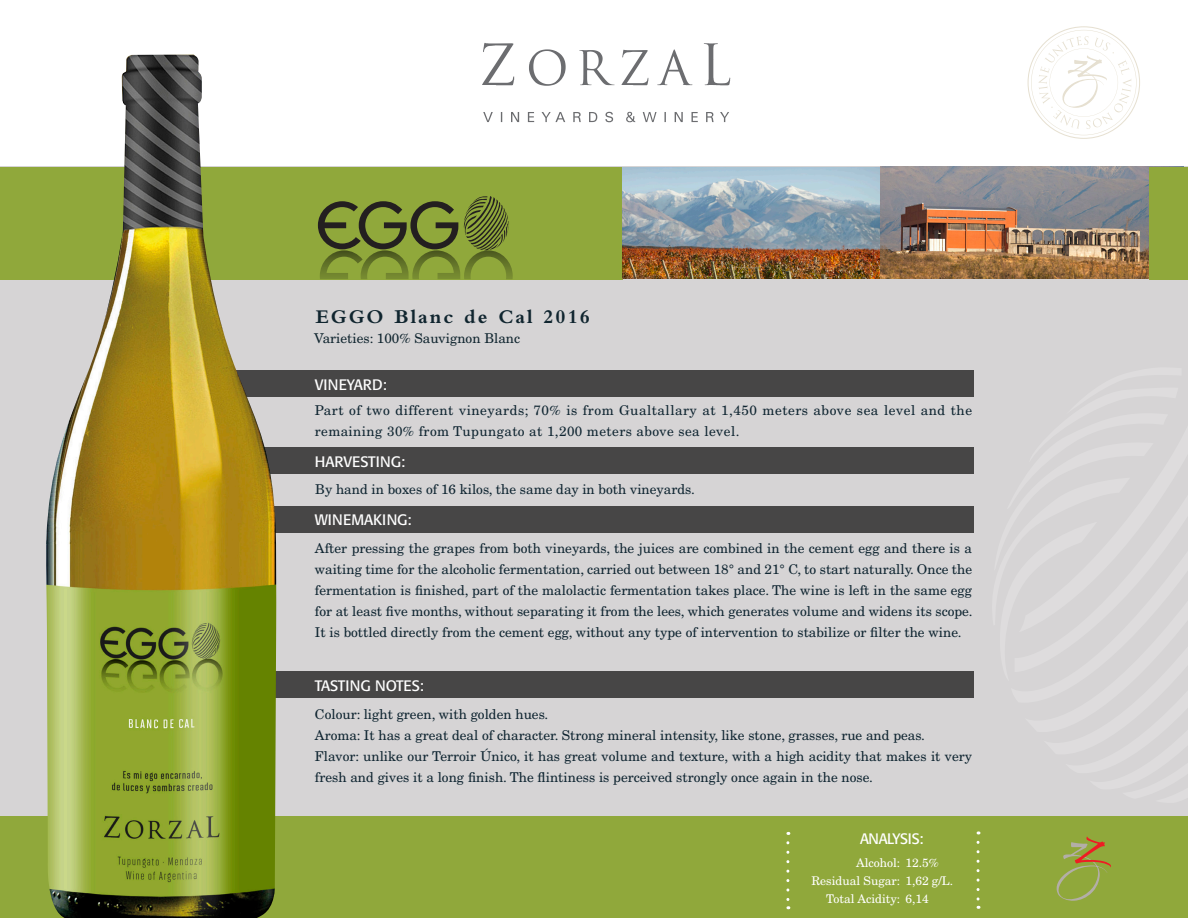
<style>
.page{position:relative;width:1188px;height:918px;background:#fff}
.page>*{position:absolute;margin:0;border:0;box-sizing:border-box;transform-origin:0 0}
.Texto_ok{font:700 20.25px "Bembo";letter-spacing:.1em;color:#10252f}
.Texto_ok-2{font:15px "Formata";color:#fff}
.Texto_ok-3{font:15px "Formata";letter-spacing:-.02em;color:#fff}
.Texto_ok-4{font:13.5px/21px "New Century Schlbk";color:#0f2531;text-align:justify}
.Texto_ok-5{font:13.5px/21px "New Century Schlbk";letter-spacing:.035em;color:#0f2531}
.Texto_ok-6{font:13.5px "New Century Schlbk";color:#10252f}
.Texto_ok-7{font:12px "New Century Schlbk";color:#fff}
</style>
<div class="page">
<div style="left:0;top:167px;width:1188px;height:751px;background:#d6d4d5"></div>
<div style="left:0;top:816px;width:1188px;height:102px;background:#90a83b"></div>
<svg style="left:483px;top:112px;width:246px;height:10px"></svg>
<svg style="left:482px;top:43px;width:248px;height:43px"></svg>
<svg style="left:1028px;top:26px;width:112px;height:113px"></svg>
<svg style="left:1056px;top:837px;width:55px;height:64px"></svg>
<svg style="left:977px;top:842px;width:3px;height:67px"></svg>
<svg style="left:786px;top:843px;width:3px;height:66px"></svg>
<div style="left:260px;top:672px;width:713px;height:26px;background:#474646"></div>
<div style="left:260px;top:506px;width:713px;height:26px;background:#474646"></div>
<div style="left:211px;top:448px;width:762px;height:26px;background:#474646"></div>
<div style="left:211px;top:371px;width:762px;height:26px;background:#474646"></div>
<div style="left:0;top:167px;width:623px;height:112px;background:#90a83b"></div>
<img style="left:363px;top:251px;width:46px;height:28px">
<img style="left:412px;top:251px;width:48px;height:28px">
<img style="left:464px;top:251px;width:49px;height:28px">
<img style="left:320px;top:251px;width:43px;height:28px">
<svg style="left:318px;top:196px;width:191px;height:55px"></svg>
<img style="left:622px;top:167px;width:528px;height:112px">
<div style="left:1150px;top:167px;width:38px;height:112px;background:#90a83b"></div>
<img style="left:45px;top:54px;width:231px;height:864px">
<p class="Texto_ok" style="left:316px;top:306px;width:276px">EGGO Blanc de Cal 2016</p>
<p class="Texto_ok-6" style="left:314px;top:330px;width:207px">Varieties: 100% Sauvignon Blanc</p>
<p class="Texto_ok-2" style="left:315px;top:375px;width:74px">VINEYARD:</p>
<p class="Texto_ok-5" style="left:315px;top:400px;width:659px">Part of two different vineyards; 70% is from Gualtallary at 1,450 meters above sea level and the remaining 30% from Tupungato at 1,200 meters above sea level.</p>
<p class="Texto_ok-2" style="left:315px;top:452px;width:92px">HARVESTING:</p>
<p class="Texto_ok-4" style="left:315px;top:479px;width:381px">By hand in boxes of 16 kilos, the same day in both vineyards.</p>
<p class="Texto_ok-2" style="left:315px;top:511px;width:98px">WINEMAKING:</p>
<p class="Texto_ok-4" style="left:315px;top:538px;width:659px">After pressing the grapes from both vineyards, the juices are combined in the cement egg and there is a waiting time for the alcoholic fermentation, carried out between 18° and 21° C, to start naturally. Once the fermentation is finished, part of the malolactic fermentation takes place. The wine is left in the same egg for at least five months, without separating it from the lees, which generates volume and widens its scope.<br>It is bottled directly from the cement egg, without any type of intervention to stabilize or filter the wine.</p>
<p class="Texto_ok-2" style="left:315px;top:676px;width:111px">TASTING NOTES:</p>
<p class="Texto_ok-4" style="left:315px;top:703px;width:235px">Colour: light green, with golden hues.</p>
<p class="Texto_ok-4" style="left:315px;top:724px;width:612px">Aroma: It has a great deal of character. Strong mineral intensity, like stone, grasses, rue and peas.</p>
<p class="Texto_ok-4" style="left:315px;top:745px;width:659px">Flavor: unlike our Terroir Único, it has great volume and texture, with a high acidity that makes it very fresh and gives it a long finish. The flintiness is perceived strongly once again in the nose.</p>
<p class="Texto_ok-3" style="left:860px;top:829px;width:65px">ANALYSIS:</p>
<p class="Texto_ok-7" style="left:856px;top:855px;width:84px">Alcohol: 12.5%</p>
<p class="Texto_ok-7" style="left:812px;top:873px;width:143px">Residual Sugar: 1,62 g/L.</p>
<p class="Texto_ok-7" style="left:826px;top:891px;width:104px">Total Acidity: 6,14</p>
</div>
